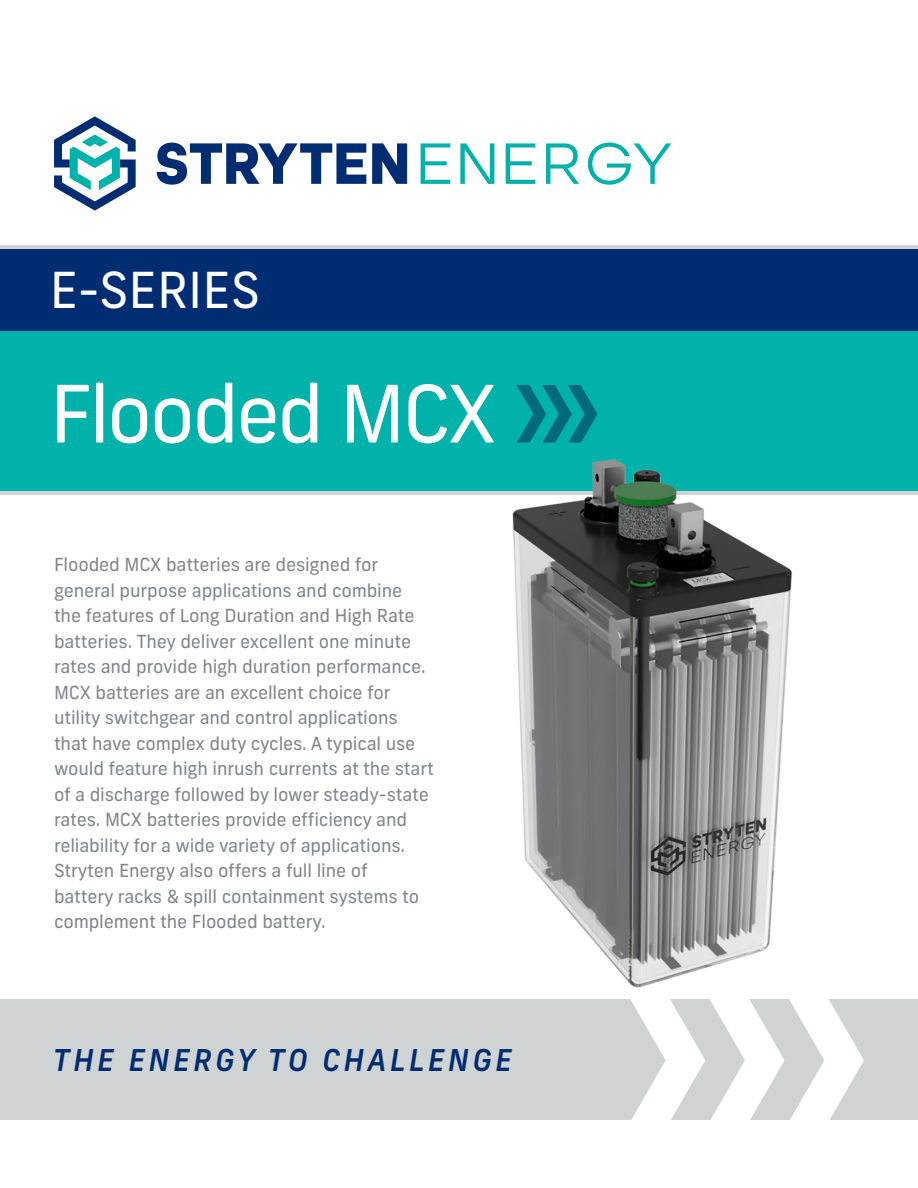
<style>
.page{position:relative;width:918px;height:1188px;background:#fff}
.page>*{position:absolute;margin:0;border:0;box-sizing:border-box;transform-origin:0 0}
.t1{font:78.9px "New Frank";letter-spacing:-.04em;color:#fff}
.t2{font:49.5px "New Frank";color:#fff}
.t3{font:italic 500 30px "New Frank";letter-spacing:.11em;color:#002d72}
.t4{font:18px/25.5px "New Frank";letter-spacing:-.01em;color:#7b868c}
</style>
<div class="page">
<div style="left:0;top:490px;width:918px;height:5px;background:#d0d3d4"></div>
<hr style="left:0;top:245px;width:918px;height:4px;background:#d0d3d4">
<div style="left:0;top:249px;width:918px;height:82px;background:#002d72"></div>
<div style="left:0;top:331px;width:918px;height:159px;background:#00b2a9"></div>
<svg style="left:517px;top:385px;width:80px;height:58px"></svg>
<svg style="left:372px;top:143px;width:35px;height:41px"></svg>
<svg style="left:157px;top:143px;width:209px;height:42px"></svg>
<svg style="left:421px;top:143px;width:29px;height:41px"></svg>
<svg style="left:506px;top:143px;width:29px;height:41px"></svg>
<svg style="left:460px;top:143px;width:34px;height:41px"></svg>
<svg style="left:546px;top:143px;width:33px;height:41px"></svg>
<svg style="left:588px;top:143px;width:83px;height:42px"></svg>
<svg style="left:54px;top:116px;width:82px;height:95px"></svg>
<div style="left:0;top:999px;width:918px;height:120px;background:#d0d3d4"></div>
<img style="left:499px;top:459px;width:309px;height:529px">
<svg style="left:628px;top:999px;width:236px;height:121px"></svg>
<p class="t2" style="left:50px;top:260px;width:212px">E-SERIES</p>
<p class="t1" style="left:50px;top:365px;width:449px">Flooded MCX</p>
<p class="t4" style="left:54px;top:552px;width:381px">Flooded MCX batteries are designed for general purpose applications and combine the features of Long Duration and High Rate batteries. They deliver excellent one minute rates and provide high duration performance.<br>MCX batteries are an excellent choice for utility switchgear and control applications that have complex duty cycles. A typical use would feature high inrush currents at the start of a discharge followed by lower steady-state rates. MCX batteries provide efficiency and reliability for a wide variety of applications.<br>Stryten Energy also offers a full line of<br>battery racks &amp; spill containment systems to complement the Flooded battery.</p>
<p class="t3" style="left:53px;top:1041px;width:461px">THE ENERGY TO CHALLENGE</p>
</div>
